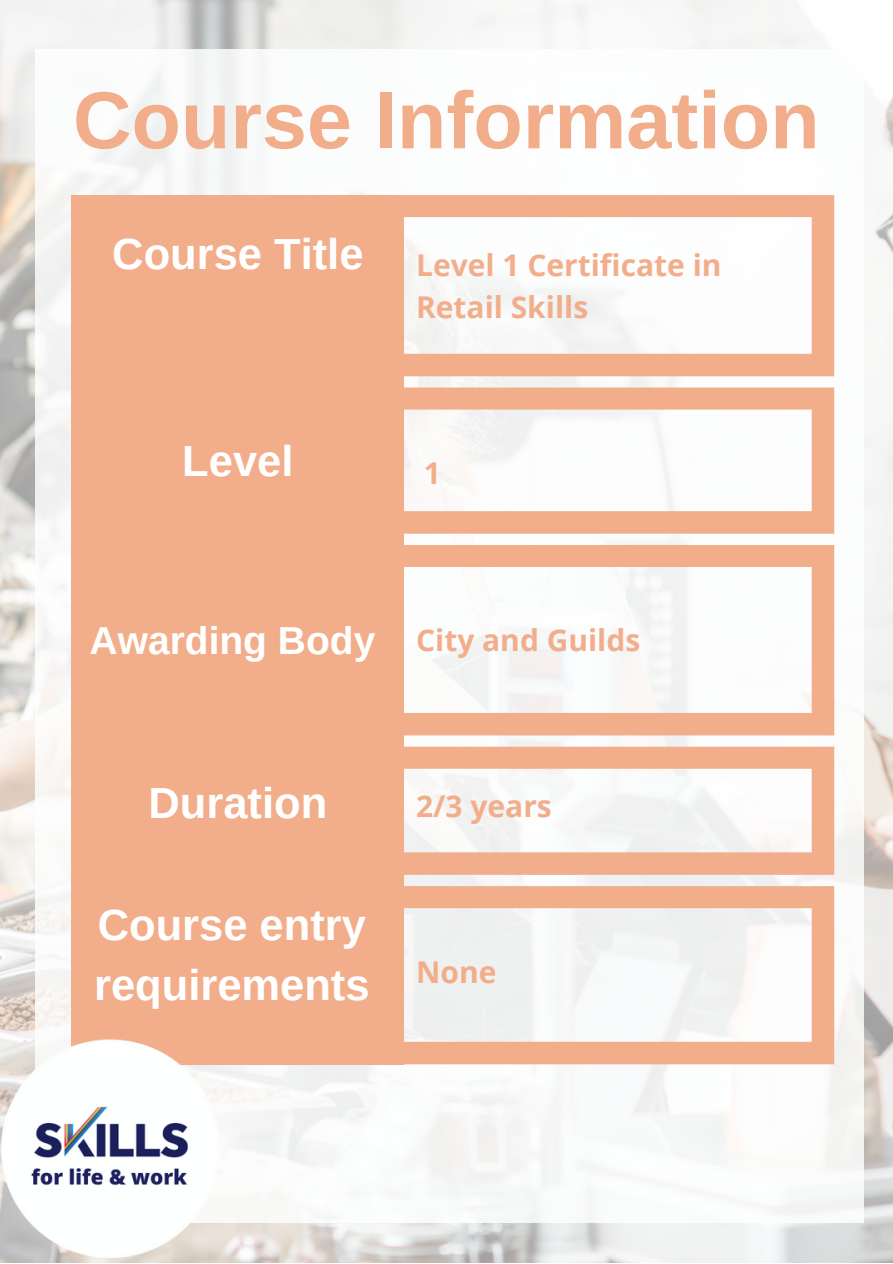
<style>
.page{position:relative;width:893px;height:1264px;background:#fff}
.page>*{position:absolute;margin:0;border:0;box-sizing:border-box;transform-origin:0 0}
.t1{font:700 80.85px "Arimo";color:#f2ae8b}
.t2{font:700 43.5px "Arimo";color:#fff}
.t3{font:700 39px "Arimo";color:#fff}
.t4{font:700 30px "Open Sans";color:#f2ae8b}
</style>
<div class="page">
<img style="left:0;top:0;width:892px;height:1262px">
<div style="left:35px;top:49px;width:828px;height:1173px;background:#feffff"></div>
<svg style="left:404px;top:195px;width:430px;height:181px"></svg>
<div style="left:72px;top:195px;width:332px;height:869px;background:#f2ae8b"></div>
<svg style="left:404px;top:545px;width:430px;height:190px"></svg>
<svg style="left:404px;top:746px;width:430px;height:128px"></svg>
<svg style="left:404px;top:387px;width:430px;height:146px"></svg>
<svg style="left:404px;top:886px;width:430px;height:178px;fill:#f2f0f0"></svg>
<img style="left:0;top:1018px;width:237px;height:244px">
<p class="t1" style="left:73px;top:75px;width:748px">Course Information</p>
<p class="t2" style="left:112px;top:230px;width:253px">Course Title</p>
<p class="t2" style="left:182px;top:437px;width:113px">Level</p>
<p class="t4" style="left:416px;top:244px;width:307px">Level 1 Certificate in</p>
<p class="t4" style="left:416px;top:285px;width:174px">Retail Skills</p>
<p class="t4" style="left:424px;top:452px;width:19px">1</p>
<p class="t3" style="left:89px;top:618px;width:287px">Awarding Body</p>
<p class="t4" style="left:416px;top:618px;width:226px">City and Guilds</p>
<p class="t2" style="left:148px;top:778px;width:180px">Duration</p>
<p class="t2" style="left:98px;top:900px;width:270px">Course entry</p>
<p class="t2" style="left:94px;top:960px;width:277px">requirements</p>
<p class="t4" style="left:416px;top:785px;width:137px">2/3 years</p>
<p class="t4" style="left:416px;top:951px;width:82px">None</p>
</div>
